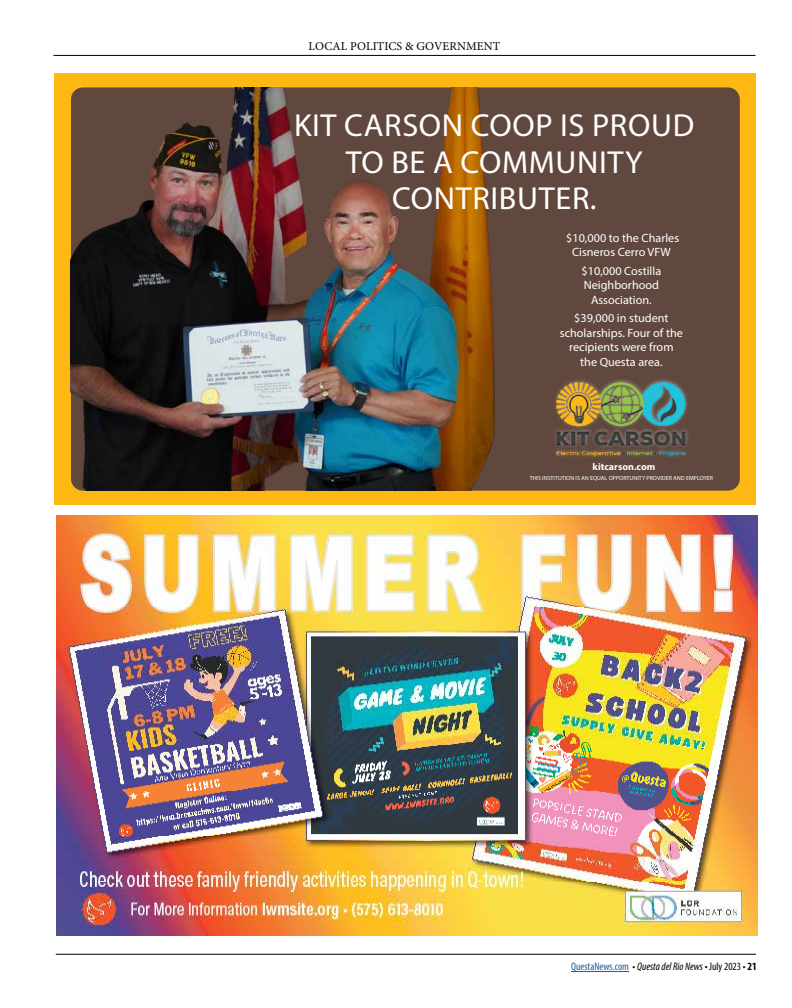
<style>
.page{position:relative;width:792px;height:1008px;background:#fff}
.page>*{position:absolute;margin:0;border:0;box-sizing:border-box;transform-origin:0 0}
.t1{font:31.9px/36.2px "Myriad Pro";letter-spacing:.02em;color:#fff;text-align:center}
.t2{font:12px/14.4px "Myriad Pro";color:#fff;text-align:center}
.t3{font:12px "Minion Pro";letter-spacing:.01em;color:#000}
.t4{font:italic condensed 11px "Myriad Pro";color:#000}
.t5{font:700 9.8px "Myriad Pro";color:#fff}
.t6{font:5.9px "Myriad Pro";color:#fff}
.s1{font-style:normal;color:#215e9e}
.s2{font-style:normal}
.s3{font-weight:700;font-style:normal}
</style>
<div class="page">
<hr style="left:56px;top:954px;width:700px;height:1px;background:#000">
<hr style="left:571px;top:971px;width:58px;height:1px;background:#215e9e">
<hr style="left:54px;top:55px;width:702px;height:1px;background:#000">
<img style="left:56px;top:516px;width:701px;height:420px">
<div style="left:55px;top:73px;width:701px;height:432px;background:#fdb813"></div>
<div style="left:71px;top:87px;width:669px;height:404px;background:#60483e;border-radius:12px"></div>
<img style="left:71px;top:87px;width:524px;height:403px">
<div style="left:553px;top:378px;width:137px;height:82px;background:#60483e"></div>
<img style="left:555px;top:380px;width:133px;height:77px">
<p class="t3" style="left:309px;top:38px;width:193px">LOCAL POLITICS &amp; GOVERNMENT</p>
<h1 class="t1" style="left:294px;top:107px;width:402px">KIT CARSON COOP IS PROUD<br>TO BE A COMMUNITY<br>CONTRIBUTER.</h1>
<p class="t2" style="left:566px;top:231px;width:115px">$10,000 to the Charles<br>Cisneros Cerro VFW</p>
<p class="t2" style="left:582px;top:264px;width:81px">$10,000 Costilla<br>Neighborhood<br>Association.</p>
<p class="t2" style="left:560px;top:311px;width:125px">$39,000 in student scholarships. Four of the recipients were from the Questa area.</p>
<p class="t5" style="left:593px;top:460px;width:64px">kitcarson.com</p>
<p class="t6" style="left:530px;top:474px;width:185px">THIS INSTITUTION IS AN EQUAL OPPORTUNITY PROVIDER AND EMPLOYER</p>
<p class="t4" style="left:571px;top:960px;width:187px"><span class="s1">QuestaNews.com</span> <span class="s2">•</span> Questa del Rio News • <span class="s2">July 2023 •</span> <span class="s3">21</span></p>
</div>
